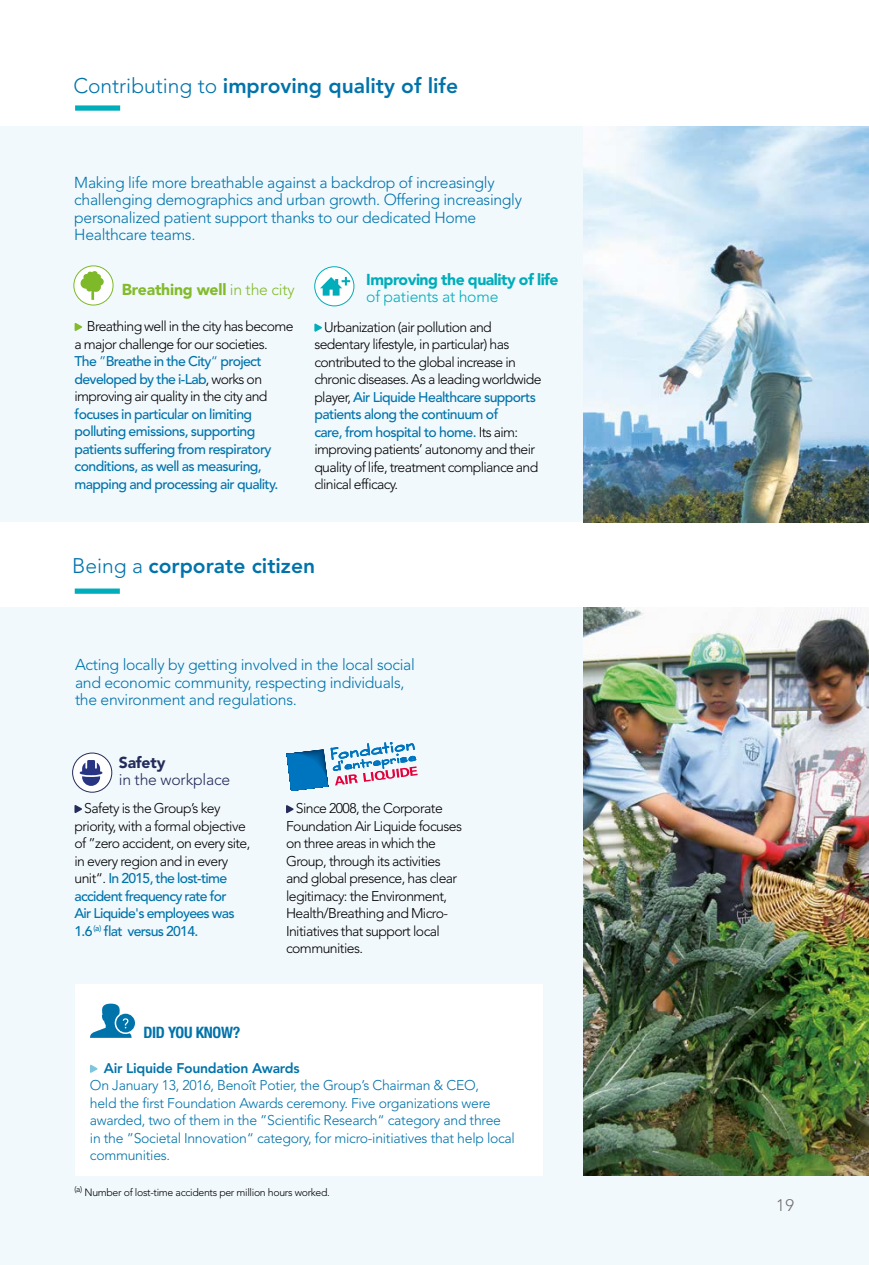
<style>
.page{position:relative;width:869px;height:1265px;background:#fff}
.page>*{position:absolute;margin:0;border:0;box-sizing:border-box;transform-origin:0 0}
.t1{font:800 21px "Avenir LT Std";color:#0073ab}
.t2{font:300 16.62px "Avenir LT Std";color:#706f6f}
.t3{font:300 15.75px/17.5px "Avenir LT Std";letter-spacing:-.02em;color:#0073ab}
.t4{font:900 15.75px "Avenir LT Std";letter-spacing:-.03em;color:#00adba}
.t5{font:900 15.75px "Avenir LT Std";letter-spacing:-.01em;color:#82bb2a}
.t6{font:300 15.75px "Avenir LT Std";letter-spacing:-.01em;color:#00adba}
.t7{font:300 15.75px "Avenir LT Std";letter-spacing:-.01em;color:#242c5b}
.t8{font:700 condensed 15.75px "Helvetica Neue LT Std";letter-spacing:-.02em;color:#0073ab}
.t9{font:900 15.75px "Avenir LT Std";letter-spacing:-.01em;color:#242c5b}
.t10{font:300 14px/17.5px "Avenir LT Std";letter-spacing:-.045em;color:#000}
.t11{font:300 14px/17.5px "Avenir LT Std";letter-spacing:-.02em;color:#0073ab}
.t12{font:500 14px/17.5px "Avenir LT Std";letter-spacing:-.04em;color:#0073ab}
.t13{font:800 14px "Avenir LT Std";letter-spacing:-.02em;color:#0073ab}
.t14{font:300 10.5px "Avenir LT Std";letter-spacing:-.03em;color:#000}
.s1{font-weight:300}
.s2{font-weight:500;color:#0073ab}
.s3{color:#0073ab}
</style>
<div class="page">
<div style="left:0;top:127px;width:867px;height:395px;background:#f2f9fd"></div>
<div style="left:0;top:608px;width:868px;height:657px;background:#f2f9fd"></div>
<svg style="left:314px;top:323px;width:8px;height:9px"></svg>
<div style="left:75px;top:984px;width:467px;height:191px;background:#fff"></div>
<svg style="left:90px;top:1004px;width:45px;height:34px"></svg>
<svg style="left:90px;top:1064px;width:8px;height:9px"></svg>
<div style="left:75px;top:589px;width:45px;height:5px;background:#00adba"></div>
<div style="left:75px;top:105px;width:45px;height:6px;background:#00adba"></div>
<svg style="left:75px;top:323px;width:7px;height:8px"></svg>
<svg style="left:74px;top:805px;width:8px;height:8px"></svg>
<div style="left:73px;top:753px;width:39px;height:39px;background:#fff;border-radius:50%"></div>
<div style="left:72px;top:753px;width:40px;height:40px;border:1px solid #242c5b;border-radius:50%"></div>
<div style="left:314px;top:267px;width:40px;height:39px;background:#fff;border-radius:50%"></div>
<div style="left:314px;top:266px;width:40px;height:40px;border:1px solid #00adba;border-radius:50%"></div>
<div style="left:74px;top:266px;width:39px;height:39px;background:#fff;border-radius:50%"></div>
<div style="left:73px;top:266px;width:40px;height:39px;border:1px solid #7db928;border-radius:50%"></div>
<svg style="left:80px;top:271px;width:24px;height:29px"></svg>
<svg style="left:320px;top:277px;width:30px;height:19px"></svg>
<svg style="left:80px;top:760px;width:22px;height:26px"></svg>
<img style="left:583px;top:127px;width:285px;height:395px">
<img style="left:583px;top:607px;width:285px;height:569px">
<svg style="left:286px;top:805px;width:8px;height:9px"></svg>
<svg style="left:286px;top:742px;width:131px;height:49px"></svg>
<h1 class="t1" style="left:73px;top:73px;width:386px"><span class="s1">Contributing to</span> improving quality of life</h1>
<p class="t3" style="left:74px;top:173px;width:449px">Making life more breathable against a backdrop of increasingly challenging demographics and urban growth. Offering increasingly personalized patient support thanks to our dedicated Home Healthcare teams.</p>
<p class="t5" style="left:122px;top:280px;width:174px">Breathing well <span class="s1">in the city</span></p>
<p class="t10" style="left:75px;top:318px;width:220px;text-indent:12px">Breathing well in the city has become a major challenge for our societies.<br><span class="s2">The</span> <span class="s3">”</span><span class="s2">Breathe in the City</span><span class="s3">“</span> <span class="s2">project developed by the i-Lab</span>, works on improving air quality in the city and</p>
<p class="t12" style="left:75px;top:405px;width:205px">focuses in particular on limiting polluting emissions, supporting patients suffering from respiratory conditions, as well as measuring, mapping and processing air quality.</p>
<p class="t4" style="left:366px;top:270px;width:194px">Improving the quality of life</p>
<p class="t6" style="left:366px;top:288px;width:134px">of patients at home</p>
<p class="t10" style="left:314px;top:318px;width:228px;text-indent:10px">Urbanization (air pollution and sedentary lifestyle, in particular) has contributed to the global increase in chronic diseases. As a leading worldwide player, <span class="s2">Air Liquide Healthcare supports patients along the continuum of<br>care, from hospital to home.</span> Its aim: improving patients’ autonomy and their quality of life, treatment compliance and clinical efficacy.</p>
<h1 class="t1" style="left:72px;top:554px;width:244px"><span class="s1">Being a</span> corporate citizen</h1>
<p class="t3" style="left:75px;top:656px;width:341px">Acting locally by getting involved in the local social and economic community, respecting individuals, the environment and regulations.</p>
<p class="t9" style="left:119px;top:753px;width:48px">Safety</p>
<p class="t7" style="left:119px;top:771px;width:113px">in the workplace</p>
<p class="t10" style="left:74px;top:800px;width:177px;text-indent:10px">Safety is the Group’s key priority, with a formal objective of ”zero accident, on every site, in every region and in every unit“. <span class="s2">In 2015, the lost-time accident frequency rate for<br>Air Liquide's employees was<br>1.6</span> <sup>(a)</sup> <span class="s2">flat versus 2014.</span></p>
<p class="t10" style="left:286px;top:800px;width:177px;text-indent:10px">Since 2008, the Corporate<br>Foundation Air Liquide focuses on three areas in which the<br>Group, through its activities and global presence, has clear legitimacy: the Environment,<br>Health/Breathing and Micro-<br>Initiatives that support local communities.</p>
<p class="t8" style="left:143px;top:1023px;width:98px">DID YOU KNOW?</p>
<p class="t13" style="left:104px;top:1060px;width:197px">Air Liquide Foundation Awards</p>
<p class="t11" style="left:90px;top:1077px;width:426px">On January 13, 2016, Benoît Potier, the Group’s Chairman &amp; CEO,<br>held the first Foundation Awards ceremony. Five organizations were awarded, two of them in the ”Scientific Research“ category and three in the ”Societal Innovation“ category, for micro-initiatives that help local communities.</p>
<p class="t14" style="left:74px;top:1187px;width:257px"><sup>(a)</sup> Number of lost-time accidents per million hours worked.</p>
<p class="t2" style="left:775px;top:1195px;width:20px">19</p>
</div>
